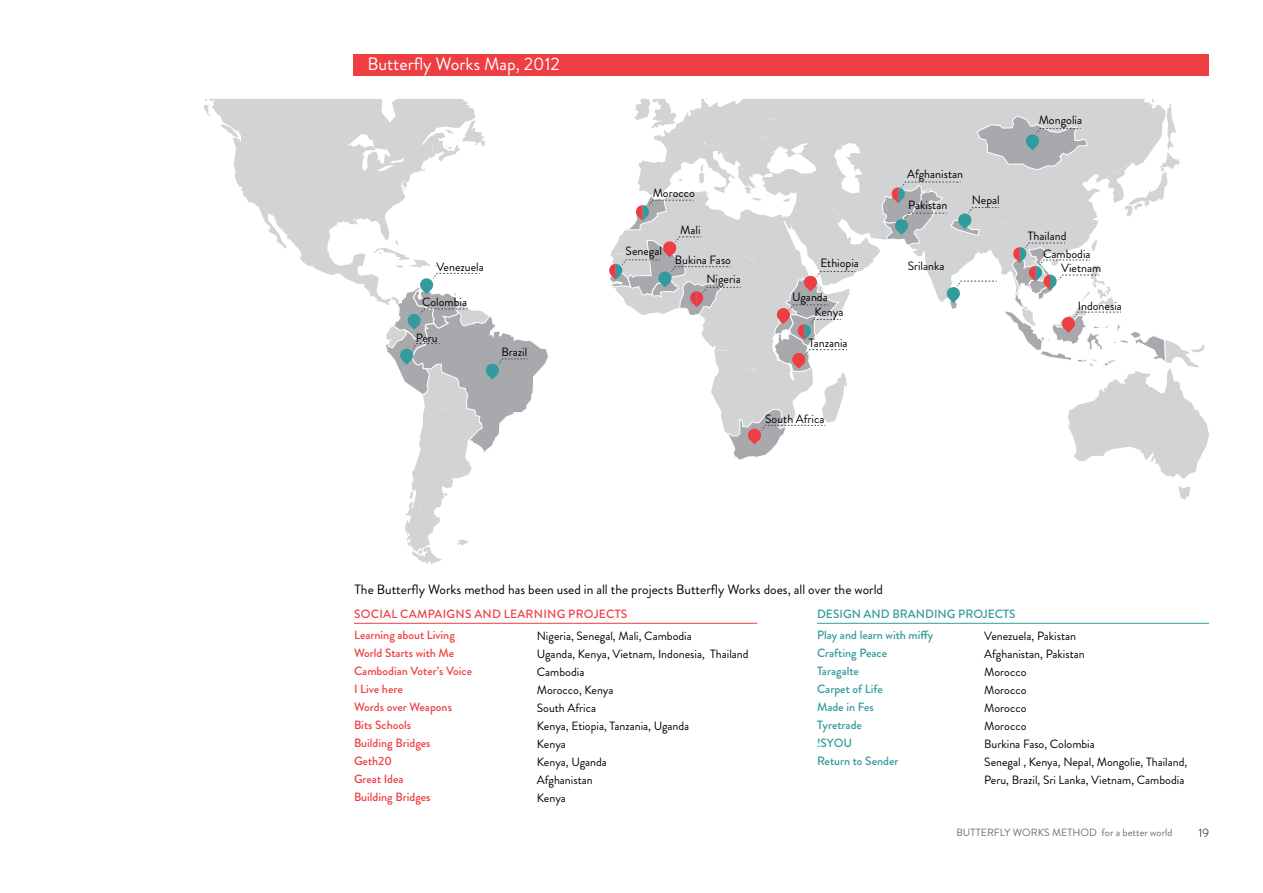
<style>
.page{position:relative;width:1263px;height:893px;background:#fff}
.page>*{position:absolute;margin:0;border:0;box-sizing:border-box;transform-origin:0 0}
.t1{font:18px "Brandon Grotesque";color:#fff}
.t2{font:13.5px "Brandon Grotesque";color:#000}
.t3{font:12px/18px "Brandon Grotesque";color:#000}
.t4{font:500 12px/18px "Brandon Grotesque";color:#ef3e42}
.t5{font:500 12px/18px "Brandon Grotesque";color:#339a9e}
.t6{font:500 12px "Brandon Grotesque";letter-spacing:.02em;color:#ef3e42}
.t7{font:300 12px "Brandon Grotesque";color:#000}
.t8{font:10.5px "Brandon Grotesque";color:#6d6e71}
</style>
<div class="page">
<hr style="left:354px;top:623px;width:403px;height:1px;background:#ef3e42">
<hr style="left:817px;top:623px;width:392px;height:1px;background:#339a9e">
<svg style="left:1178px;top:486px;width:12px;height:14px"></svg>
<svg style="left:620px;top:99px;width:262px;height:173px;fill:#d1d3d4"></svg>
<svg style="left:475px;top:120px;width:10px;height:26px"></svg>
<svg style="left:214px;top:99px;width:261px;height:198px;fill:#d1d3d4"></svg>
<svg style="left:204px;top:99px;width:10px;height:18px"></svg>
<svg style="left:373px;top:240px;width:175px;height:325px"></svg>
<svg style="left:609px;top:236px;width:247px;height:224px"></svg>
<svg style="left:623px;top:196px;width:71px;height:34px"></svg>
<svg style="left:882px;top:99px;width:327px;height:380px"></svg>
<div style="left:354px;top:54px;width:855px;height:21px;background:#ef3e42"></div>
<h1 class="t1" style="left:367px;top:51px;width:194px">Butterfly Works Map, 2012</h1>
<p class="t3" style="left:437px;top:258px;width:49px">Venezuela</p>
<p class="t3" style="left:422px;top:293px;width:46px">Colombia</p>
<p class="t3" style="left:416px;top:329px;width:23px">Peru</p>
<p class="t3" style="left:501px;top:343px;width:27px">Brazil</p>
<p class="t3" style="left:653px;top:184px;width:44px">Morocco</p>
<p class="t3" style="left:680px;top:221px;width:22px">Mali</p>
<p class="t3" style="left:675px;top:251px;width:58px">Bukina Faso</p>
<p class="t3" style="left:626px;top:242px;width:38px">Senegal</p>
<p class="t3" style="left:706px;top:270px;width:36px">Nigeria</p>
<p class="t3" style="left:820px;top:254px;width:40px">Ethiopia</p>
<p class="t3" style="left:814px;top:290px;width:31px;line-height:14.9px;text-indent:-22px">Uganda<br>Kenya</p>
<p class="t3" style="left:809px;top:334px;width:40px">Tanzania</p>
<p class="t3" style="left:765px;top:410px;width:61px">South Africa</p>
<p class="t3" style="left:907px;top:165px;width:57px">Afghanistan</p>
<p class="t3" style="left:908px;top:196px;width:41px">Pakistan</p>
<p class="t3" style="left:972px;top:191px;width:29px">Nepal</p>
<p class="t3" style="left:908px;top:257px;width:38px">Srilanka</p>
<p class="t3" style="left:1039px;top:111px;width:45px">Mongolia</p>
<p class="t3" style="left:1028px;top:227px;width:40px">Thailand</p>
<p class="t3" style="left:1061px;top:247px;width:42px;line-height:13.6px;text-indent:-18px">Cambodia<br>Vietnam</p>
<p class="t3" style="left:1078px;top:297px;width:46px">Indonesia</p>
<p class="t2" style="left:355px;top:580px;width:530px">The Butterfly Works method has been used in all the projects Butterfly Works does, all over the world</p>
<p class="t6" style="left:354px;top:605px;width:275px">SOCIAL CAMPAIGNS AND LEARNING PROJECTS</p>
<p class="t5" style="left:817px;top:605px;width:200px">DESIGN AND BRANDING PROJECTS</p>
<p class="t4" style="left:354px;top:626px;width:120px">Learning about Living<br>World Starts with Me<br>Cambodian Voter’s Voice<br>I Live here<br>Words over Weapons<br>Bits Schools<br>Building Bridges<br>Geth20<br>Great Idea<br>Building Bridges</p>
<p class="t5" style="left:817px;top:626px;width:118px">Play and learn with miffy<br>Crafting Peace<br>Taragalte<br>Carpet of Life<br>Made in Fes<br>Tyretrade<br>!SYOU<br>Return to Sender</p>
<p class="t3" style="left:537px;top:627px;width:213px">Nigeria, Senegal, Mali, Cambodia<br>Uganda, Kenya, Vietnam, Indonesia, Thailand<br>Cambodia<br>Morocco, Kenya<br>South Africa<br>Kenya, Etiopia, Tanzania, Uganda<br>Kenya<br>Kenya, Uganda<br>Afghanistan<br>Kenya</p>
<p class="t3" style="left:984px;top:627px;width:205px">Venezuela, Pakistan<br>Afghanistan, Pakistan<br>Morocco<br>Morocco<br>Morocco<br>Morocco<br>Burkina Faso, Colombia<br>Senegal , Kenya, Nepal, Mongolie, Thailand,<br>Peru, Brazil, Sri Lanka, Vietnam, Cambodia</p>
<p class="t8" style="left:956px;top:825px;width:218px">BUTTERFLY WORKS METHOD for a better world</p>
<p class="t7" style="left:1198px;top:825px;width:12px">19</p>
</div>
